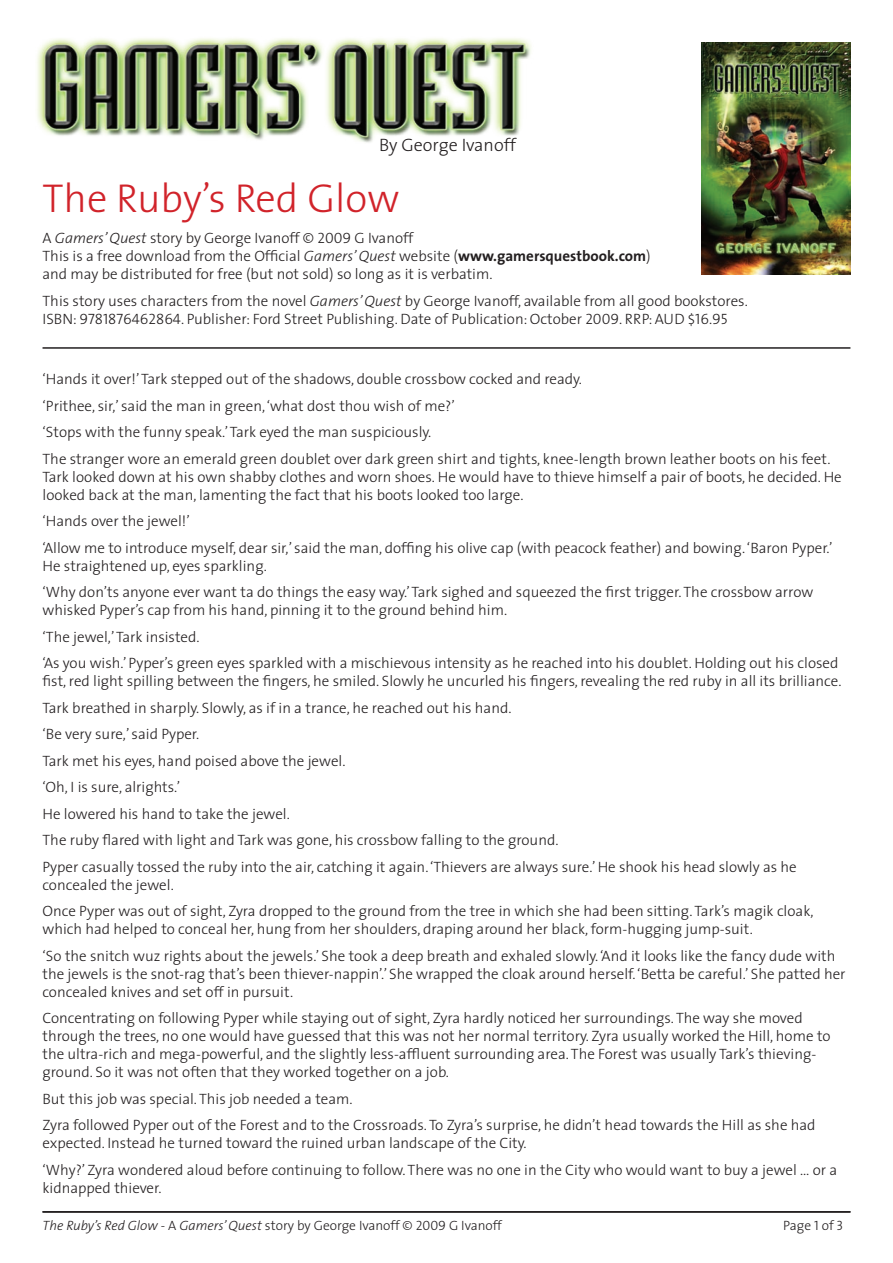
<style>
.page{position:relative;width:893px;height:1263px;background:#fff}
.page>*{position:absolute;margin:0;border:0;box-sizing:border-box;transform-origin:0 0}
.t1{font:300 40.5px "The Origin Sans";color:#d1232a}
.t2{font:300 18px "The Origin Sans";color:#231f20}
.t3{font:300 15px/26.5px "The Origin Sans";color:#231f20}
.t4{font:300 13.5px "The Origin Sans";color:#231f20}
.s1{font-style:italic}
.s2{font-weight:700}
</style>
<div class="page">
<img style="left:37px;top:38px;width:494px;height:105px">
<img style="left:702px;top:43px;width:148px;height:231px">
<hr style="left:43px;top:347px;width:807px;height:2px;background:#231f20">
<hr style="left:43px;top:1211px;width:807px;height:1px;background:#231f20">
<p class="t2" style="left:379px;top:130px;width:138px">By George Ivanoff</p>
<h1 class="t1" style="left:43px;top:164px;width:358px">The Ruby’s Red Glow</h1>
<p class="t3" style="left:43px;top:229px;width:610px;line-height:18px">A <span class="s1">Gamers’ Quest</span> story by George Ivanoff © 2009 G Ivanoff<br>This is a free download from the Official <span class="s1">Gamers’ Quest</span> website (<span class="s2">www.gamersquestbook.com</span>) and may be distributed for free (but not sold) so long as it is verbatim.</p>
<p class="t3" style="left:43px;top:291px;width:707px;line-height:18px">This story uses characters from the novel <span class="s1">Gamers’ Quest</span> by George Ivanoff, available from all good bookstores.<br>ISBN: 9781876462864. Publisher: Ford Street Publishing. Date of Publication: October 2009. RRP: AUD $16.95</p>
<p class="t3" style="left:43px;top:365px;width:789px">‘Hands it over!’ Tark stepped out of the shadows, double crossbow cocked and ready.<br>‘Prithee, sir,’ said the man in green, ‘what dost thou wish of me?’<br>‘Stops with the funny speak.’ Tark eyed the man suspiciously.<br>The stranger wore an emerald green doublet over dark green shirt and tights, knee-length brown leather boots on his feet.</p>
<p class="t3" style="left:43px;top:467px;width:801px;line-height:18px">Tark looked down at his own shabby clothes and worn shoes. He would have to thieve himself a pair of boots, he decided. He looked back at the man, lamenting the fact that his boots looked too large.</p>
<p class="t3" style="left:43px;top:507px;width:791px">‘Hands over the jewel!’<br>‘Allow me to introduce myself, dear sir,’ said the man, doffing his olive cap (with peacock feather) and bowing. ‘Baron Pyper.’</p>
<p class="t3" style="left:43px;top:552px;width:772px">He straightened up, eyes sparkling.<br>‘Why don’ts anyone ever want ta do things the easy way.’ Tark sighed and squeezed the first trigger. The crossbow arrow</p>
<p class="t3" style="left:43px;top:596px;width:797px">whisked Pyper’s cap from his hand, pinning it to the ground behind him.<br>‘The jewel,’ Tark insisted.<br>‘As you wish.’ Pyper’s green eyes sparkled with a mischievous intensity as he reached into his doublet. Holding out his closed</p>
<p class="t3" style="left:43px;top:667px;width:800px">fist, red light spilling between the fingers, he smiled. Slowly he uncurled his fingers, revealing the red ruby in all its brilliance.<br>Tark breathed in sharply. Slowly, as if in a trance, he reached out his hand.<br>‘Be very sure,’ said Pyper.<br>Tark met his eyes, hand poised above the jewel.<br>‘Oh, I is sure, alrights.’<br>He lowered his hand to take the jewel.<br>The ruby flared with light and Tark was gone, his crossbow falling to the ground.<br>Pyper casually tossed the ruby into the air, catching it again. ‘Thievers are always sure.’ He shook his head slowly as he</p>
<p class="t3" style="left:43px;top:871px;width:772px">concealed the jewel.<br>Once Pyper was out of sight, Zyra dropped to the ground from the tree in which she had been sitting. Tark’s magik cloak,</p>
<p class="t3" style="left:43px;top:915px;width:794px">which had helped to conceal her, hung from her shoulders, draping around her black, form-hugging jump-suit.<br>‘So the snitch wuz rights about the jewels.’ She took a deep breath and exhaled slowly. ‘And it looks like the fancy dude with</p>
<p class="t3" style="left:43px;top:964px;width:805px;line-height:18px">the jewels is the snot-rag that’s been thiever-nappin’.’ She wrapped the cloak around herself. ‘Betta be careful.’ She patted her concealed knives and set off in pursuit.</p>
<p class="t3" style="left:43px;top:1009px;width:790px;line-height:18px">Concentrating on following Pyper while staying out of sight, Zyra hardly noticed her surroundings. The way she moved through the trees, no one would have guessed that this was not her normal territory. Zyra usually worked the Hill, home to the ultra-rich and mega-powerful, and the slightly less-affluent surrounding area. The Forest was usually Tark’s thieving&shy;ground. So it was not often that they worked together on a job.</p>
<p class="t3" style="left:43px;top:1085px;width:775px">But this job was special. This job needed a team.<br>Zyra followed Pyper out of the Forest and to the Crossroads. To Zyra’s surprise, he didn’t head towards the Hill as she had</p>
<p class="t3" style="left:43px;top:1129px;width:796px">expected. Instead he turned toward the ruined urban landscape of the City.<br>‘Why?’ Zyra wondered aloud before continuing to follow. There was no one in the City who would want to buy a jewel … or a</p>
<p class="t3" style="left:43px;top:1174px;width:120px">kidnapped thiever.</p>
<p class="t4" style="left:43px;top:1214px;width:461px"><span class="s1">The Ruby’s Red Glow</span> - A <span class="s1">Gamers’ Quest</span> story by George Ivanoff © 2009 G Ivanoff</p>
<p class="t4" style="left:783px;top:1214px;width:62px">Page 1 of 3</p>
</div>
